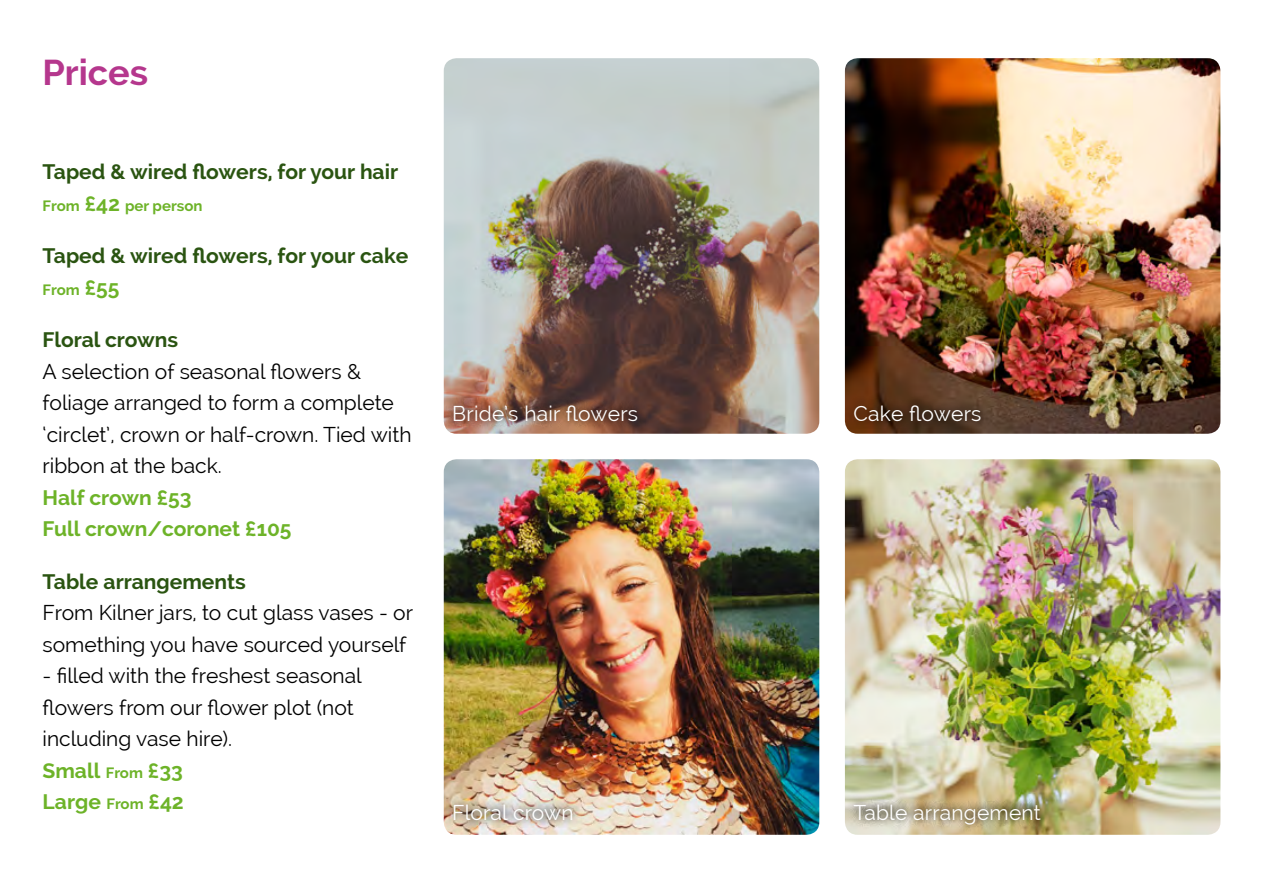
<style>
.page{position:relative;width:1263px;height:893px;background:#fff}
.page>*{position:absolute;margin:0;border:0;box-sizing:border-box;transform-origin:0 0}
.t1{font:700 36px "Raleway";color:#b5378d}
.t2{font:21px/31.5px "Raleway";color:#000}
.t3{font:700 21px "Raleway";color:#2a5411}
.t4{font:21px "Raleway";letter-spacing:.01em;color:#fff}
.t5{font:700 21px/31.5px "Raleway";color:#6db328}
.t6{font:700 15px "Raleway";color:#6db328}
.s1{font-size:21px}
.s2{font-weight:700;color:#6db328}
.s3{font-weight:700;font-size:15px;color:#6db328}
</style>
<div class="page">
<img style="left:845px;top:58px;width:375px;height:376px">
<img style="left:845px;top:459px;width:375px;height:376px">
<img style="left:444px;top:459px;width:375px;height:376px">
<img style="left:444px;top:58px;width:375px;height:376px">
<img style="left:444px;top:396px;width:203px;height:34px">
<svg style="left:844px;top:395px;width:146px;height:34px;background:#52321c"></svg>
<img style="left:845px;top:794px;width:205px;height:38px">
<img style="left:444px;top:794px;width:138px;height:34px">
<h1 class="t1" style="left:43px;top:51px;width:107px">Prices</h1>
<p class="t3" style="left:43px;top:160px;width:357px">Taped &amp; wired flowers, for your hair</p>
<p class="t6" style="left:43px;top:197px;width:162px">From <span class="s1">£42</span> per person</p>
<p class="t3" style="left:43px;top:244px;width:367px">Taped &amp; wired flowers, for your cake</p>
<p class="t6" style="left:43px;top:281px;width:78px">From <span class="s1">£55</span></p>
<p class="t3" style="left:43px;top:328px;width:137px">Floral crowns</p>
<p class="t2" style="left:43px;top:355px;width:371px">A selection of seasonal flowers &amp; foliage arranged to form a complete ‘circlet’, crown or half-crown. Tied with ribbon at the back.</p>
<p class="t5" style="left:43px;top:481px;width:251px">Half crown £53<br>Full crown/coronet £105</p>
<p class="t3" style="left:43px;top:569px;width:205px">Table arrangements</p>
<p class="t2" style="left:43px;top:597px;width:372px">From Kilner jars, to cut glass vases - or something you have sourced yourself</p>
<p class="t2" style="left:43px;top:660px;width:321px">- filled with the freshest seasonal flowers from our flower plot (not including vase hire).<br><span class="s2">Small</span> <span class="s3">From</span> <span class="s2">£33<br>Large</span> <span class="s3">From</span> <span class="s2">£42</span></p>
<p class="t4" style="left:452px;top:401px;width:187px">Bride’s hair flowers</p>
<p class="t4" style="left:853px;top:401px;width:130px">Cake flowers</p>
<p class="t4" style="left:452px;top:800px;width:123px">Floral crown</p>
<p class="t4" style="left:853px;top:800px;width:189px">Table arrangement</p>
</div>
